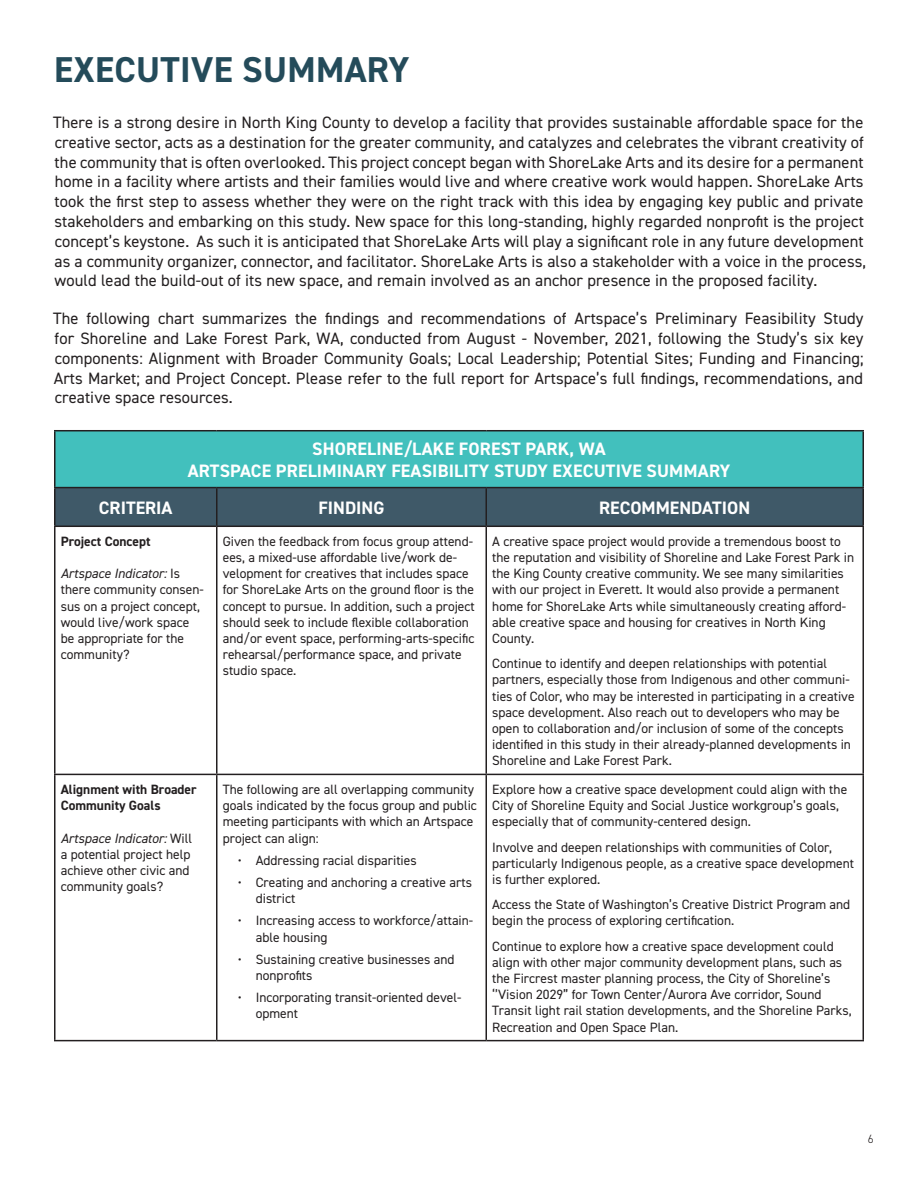
<style>
.page{position:relative;width:918px;height:1188px;background:#fff}
.page>*{position:absolute;margin:0;border:0;box-sizing:border-box;transform-origin:0 0}
.t1{font:700 36px "DIN2014";letter-spacing:.01em;color:#244b5a}
.t2{font:700 18px "DIN2014";letter-spacing:.01em;color:#fff}
.StandardBody{font:16.5px/19.8px "DIN2014";letter-spacing:.005em;color:#231f20}
.t3{font:13.5px/16.2px "DIN2014";color:#231f20}
.t4{font:700 13.5px/16.2px "DIN2014";color:#231f20}
.t5{font:300 12px "DIN2014";color:#231f20}
.s1{font-style:italic}
</style>
<div class="page">
<div style="left:55px;top:431px;width:808px;height:57px;background:#42c0bd"></div>
<div style="left:56px;top:488px;width:806px;height:38px;background:#3f5968"></div>
<hr style="left:54px;top:430px;width:163px;height:1px;background:#231f20">
<hr style="left:54px;top:431px;width:2px;height:56px;background:#231f20">
<hr style="left:217px;top:430px;width:269px;height:1px;background:#231f20">
<hr style="left:486px;top:430px;width:378px;height:1px;background:#231f20">
<hr style="left:862px;top:431px;width:2px;height:56px;background:#231f20">
<hr style="left:54px;top:487px;width:163px;height:1px;background:#231f20">
<hr style="left:54px;top:488px;width:2px;height:38px;background:#231f20">
<hr style="left:217px;top:487px;width:269px;height:1px;background:#231f20">
<hr style="left:216px;top:488px;width:2px;height:38px;background:#231f20">
<hr style="left:486px;top:487px;width:378px;height:1px;background:#231f20">
<hr style="left:486px;top:488px;width:1px;height:38px;background:#231f20">
<hr style="left:862px;top:488px;width:2px;height:38px;background:#231f20">
<hr style="left:54px;top:526px;width:163px;height:1px;background:#231f20">
<hr style="left:54px;top:527px;width:2px;height:247px;background:#231f20">
<hr style="left:217px;top:526px;width:269px;height:1px;background:#231f20">
<hr style="left:216px;top:527px;width:2px;height:247px;background:#231f20">
<hr style="left:486px;top:526px;width:378px;height:1px;background:#231f20">
<hr style="left:486px;top:527px;width:1px;height:247px;background:#231f20">
<hr style="left:862px;top:527px;width:2px;height:247px;background:#231f20">
<hr style="left:54px;top:774px;width:163px;height:1px;background:#231f20">
<hr style="left:54px;top:775px;width:2px;height:265px;background:#231f20">
<hr style="left:217px;top:774px;width:269px;height:1px;background:#231f20">
<hr style="left:216px;top:775px;width:2px;height:265px;background:#231f20">
<hr style="left:486px;top:774px;width:378px;height:1px;background:#231f20">
<hr style="left:486px;top:775px;width:1px;height:265px;background:#231f20">
<hr style="left:862px;top:775px;width:2px;height:265px;background:#231f20">
<hr style="left:54px;top:1040px;width:163px;height:1px;background:#231f20">
<hr style="left:217px;top:1040px;width:269px;height:1px;background:#231f20">
<hr style="left:486px;top:1040px;width:378px;height:1px;background:#231f20">
<p class="t1" style="left:54px;top:46px;width:357px">EXECUTIVE SUMMARY</p>
<p class="StandardBody" style="left:53px;top:112px;width:815px">There is a strong desire in North King County to develop a facility that provides sustainable affordable space for the creative sector, acts as a destination for the greater community, and catalyzes and celebrates the vibrant creativity of the community that is often overlooked. This project concept began with ShoreLake Arts and its desire for a permanent home in a facility where artists and their families would live and where creative work would happen. ShoreLake Arts took the first step to assess whether they were on the right track with this idea by engaging key public and private stakeholders and embarking on this study. New space for this long-standing, highly regarded nonprofit is the project concept’s keystone. As such it is anticipated that ShoreLake Arts will play a significant role in any future development as a community organizer, connector, and facilitator. ShoreLake Arts is also a stakeholder with a voice in the process, would lead the build-out of its new space, and remain involved as an anchor presence in the proposed facility.</p>
<p class="StandardBody" style="left:53px;top:308px;width:812px;text-align:justify">The following chart summarizes the findings and recommendations of Artspace’s Preliminary Feasibility Study for Shoreline and Lake Forest Park, WA, conducted from August - November, 2021, following the Study’s six key components: Alignment with Broader Community Goals; Local Leadership; Potential Sites; Funding and Financing; Arts Market; and Project Concept. Please refer to the full report for Artspace’s full findings, recommendations, and creative space resources.</p>
<p class="t2" style="left:312px;top:437px;width:295px">SHORELINE/LAKE FOREST PARK, WA</p>
<p class="t2" style="left:188px;top:459px;width:544px">ARTSPACE PRELIMINARY FEASIBILITY STUDY EXECUTIVE SUMMARY</p>
<p class="t2" style="left:99px;top:496px;width:75px">CRITERIA</p>
<p class="t2" style="left:319px;top:496px;width:67px">FINDING</p>
<p class="t2" style="left:599px;top:496px;width:153px">RECOMMENDATION</p>
<p class="t4" style="left:61px;top:533px;width:91px">Project Concept</p>
<p class="t3" style="left:61px;top:565px;width:145px"><span class="s1">Artspace Indicator:</span> Is there community consen&shy;sus on a project concept, would live/work space be appropriate for the community?</p>
<p class="t3" style="left:223px;top:533px;width:253px">Given the feedback from focus group attend&shy;ees, a mixed-use affordable live/work de&shy;velopment for creatives that includes space for ShoreLake Arts on the ground floor is the concept to pursue. In addition, such a project should seek to include flexible collaboration and/or event space, performing-arts-specific rehearsal/performance space, and private studio space.</p>
<p class="t3" style="left:492px;top:533px;width:363px">A creative space project would provide a tremendous boost to the reputation and visibility of Shoreline and Lake Forest Park in the King County creative community. We see many similarities with our project in Everett. It would also provide a permanent home for ShoreLake Arts while simultaneously creating afford&shy;able creative space and housing for creatives in North King County.</p>
<p class="t3" style="left:492px;top:655px;width:364px">Continue to identify and deepen relationships with potential partners, especially those from Indigenous and other communi&shy;ties of Color, who may be interested in participating in a creative space development. Also reach out to developers who may be open to collaboration and/or inclusion of some of the concepts identified in this study in their already-planned developments in Shoreline and Lake Forest Park.</p>
<p class="t4" style="left:61px;top:781px;width:137px">Alignment with Broader<br>Community Goals</p>
<p class="t3" style="left:61px;top:830px;width:133px"><span class="s1">Artspace Indicator:</span> Will a potential project help achieve other civic and community goals?</p>
<p class="t3" style="left:223px;top:781px;width:256px">The following are all overlapping community goals indicated by the focus group and public meeting participants with which an Artspace project can align:</p>
<p class="t3" style="left:238px;top:852px;width:180px">• Addressing racial disparities</p>
<p class="t3" style="left:256px;top:874px;width:218px;text-indent:-18px">• Creating and anchoring a creative arts district</p>
<p class="t3" style="left:256px;top:912px;width:219px;text-indent:-18px">• Increasing access to workforce/attain&shy;able housing</p>
<p class="t3" style="left:256px;top:951px;width:200px;text-indent:-18px">• Sustaining creative businesses and nonprofits</p>
<p class="t3" style="left:256px;top:989px;width:207px;text-indent:-18px">• Incorporating transit-oriented devel&shy;opment</p>
<p class="t3" style="left:492px;top:781px;width:357px">Explore how a creative space development could align with the<br>City of Shoreline Equity and Social Justice workgroup’s goals, especially that of community-centered design.</p>
<p class="t3" style="left:492px;top:839px;width:363px">Involve and deepen relationships with communities of Color, particularly Indigenous people, as a creative space development is further explored.</p>
<p class="t3" style="left:492px;top:896px;width:360px">Access the State of Washington’s Creative District Program and begin the process of exploring certification.</p>
<p class="t3" style="left:492px;top:938px;width:361px">Continue to explore how a creative space development could align with other major community development plans, such as the Fircrest master planning process, the City of Shoreline’s ‘’Vision 2029” for Town Center/Aurora Ave corridor, Sound Transit light rail station developments, and the Shoreline Parks, Recreation and Open Space Plan.</p>
<p class="t5" style="left:868px;top:1132px;width:7px">6</p>
</div>
